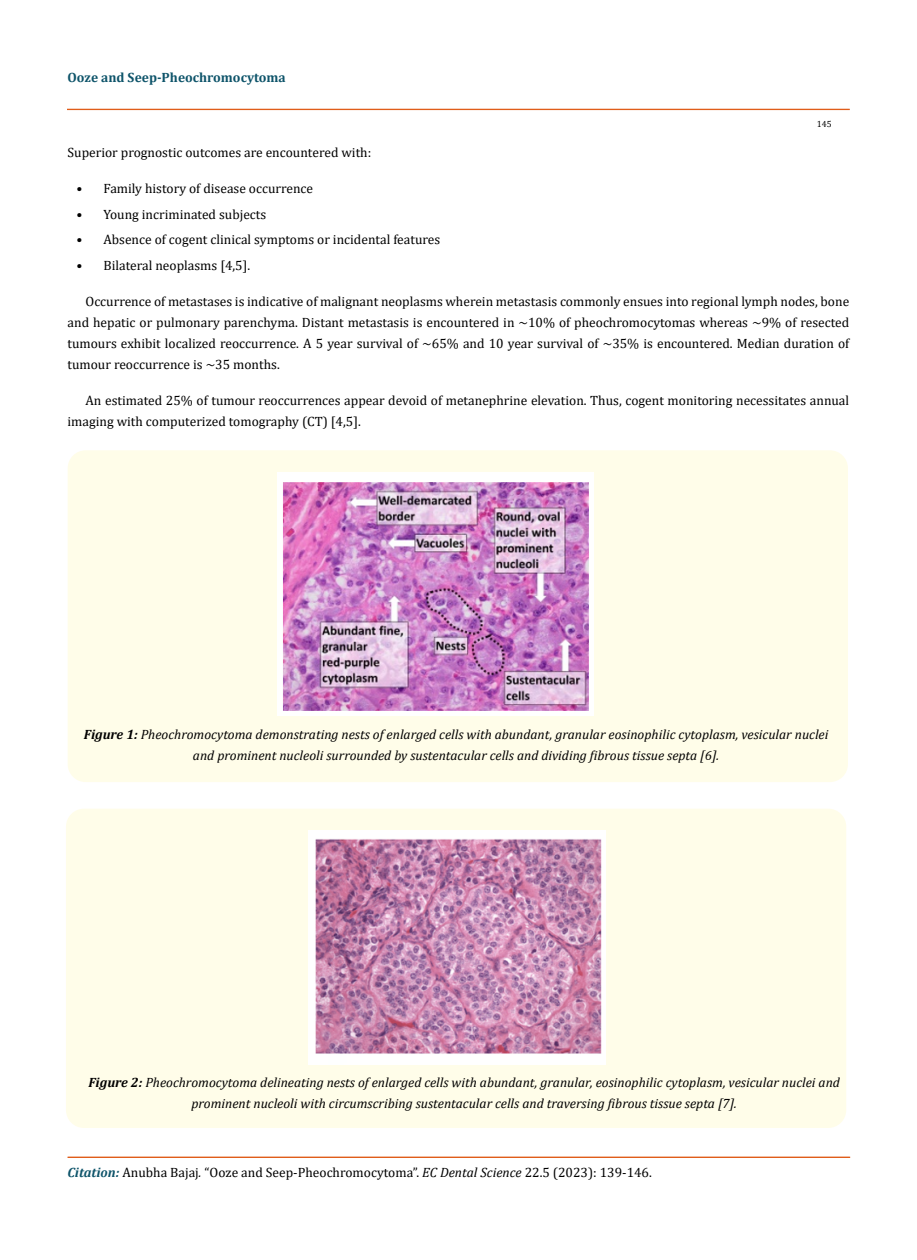
<style>
.page{position:relative;width:917px;height:1260px;background:#fff}
.page>*{position:absolute;margin:0;border:0;box-sizing:border-box;transform-origin:0 0}
.t1{font:13.5px/21px "Cambria";color:#000;text-align:justify}
.t2{font:italic 13.5px/21px "Cambria";color:#000;text-align:center}
.t3{font:700 13.5px "Cambria";color:#0e546a}
.t4{font:9px "Cambria";color:#000}
.s1{font-weight:700}
.s2{font-weight:700;font-style:italic;color:#0e546a}
.s3{font-style:italic}
</style>
<div class="page">
<div style="left:67px;top:109px;width:782px;height:1px;border:1px solid #e05d1a"></div>
<div style="left:68px;top:1157px;width:781px;height:1px;border:1px solid #e05d1a"></div>
<div style="left:68px;top:450px;width:779px;height:332px;background:#fffde9;border-radius:18px"></div>
<img style="left:277px;top:472px;width:316px;height:244px">
<div style="left:66px;top:809px;width:780px;height:319px;background:#fffde9;border-radius:18px"></div>
<img style="left:308px;top:830px;width:297px;height:235px">
<p class="t3" style="left:68px;top:68px;width:220px">Ooze and Seep-Pheochromocytoma</p>
<p class="t4" style="left:816px;top:118px;width:16px">145</p>
<p class="t1" style="left:68px;top:142px;width:305px">Superior prognostic outcomes are encountered with:</p>
<p class="t1" style="left:77px;top:178px;width:238px">• Family history of disease occurrence</p>
<p class="t1" style="left:77px;top:203px;width:191px">• Young incriminated subjects</p>
<p class="t1" style="left:77px;top:229px;width:365px">• Absence of cogent clinical symptoms or incidental features</p>
<p class="t1" style="left:77px;top:254px;width:175px">• Bilateral neoplasms [4,5].</p>
<p class="t1" style="left:68px;top:290px;width:783px;text-indent:18px">Occurrence of metastases is indicative of malignant neoplasms wherein metastasis commonly ensues into regional lymph nodes, bone and hepatic or pulmonary parenchyma. Distant metastasis is encountered in ~10% of pheochromocytomas whereas ~9% of resected tumours exhibit localized reoccurrence. A 5 year survival of ~65% and 10 year survival of ~35% is encountered. Median duration of tumour reoccurrence is ~35 months.</p>
<p class="t1" style="left:68px;top:389px;width:783px;text-indent:18px">An estimated 25% of tumour reoccurrences appear devoid of metanephrine elevation. Thus, cogent monitoring necessitates annual imaging with computerized tomography (CT) [4,5].</p>
<p class="t2" style="left:84px;top:723px;width:746px"><span class="s1">Figure 1:</span> Pheochromocytoma demonstrating nests of enlarged cells with abundant, granular eosinophilic cytoplasm, vesicular nuclei and prominent nucleoli surrounded by sustentacular cells and dividing fibrous tissue septa [6].</p>
<p class="t2" style="left:88px;top:1071px;width:753px"><span class="s1">Figure 2:</span> Pheochromocytoma delineating nests of enlarged cells with abundant, granular, eosinophilic cytoplasm, vesicular nuclei and prominent nucleoli with circumscribing sustentacular cells and traversing fibrous tissue septa [7].</p>
<p class="t1" style="left:68px;top:1162px;width:586px"><span class="s2">Citation:</span> Anubha Bajaj<span class="s3">.</span> “Ooze and Seep-Pheochromocytoma”. <span class="s3">EC Dental Science</span> 22.5 (2023): 139-146.</p>
</div>
